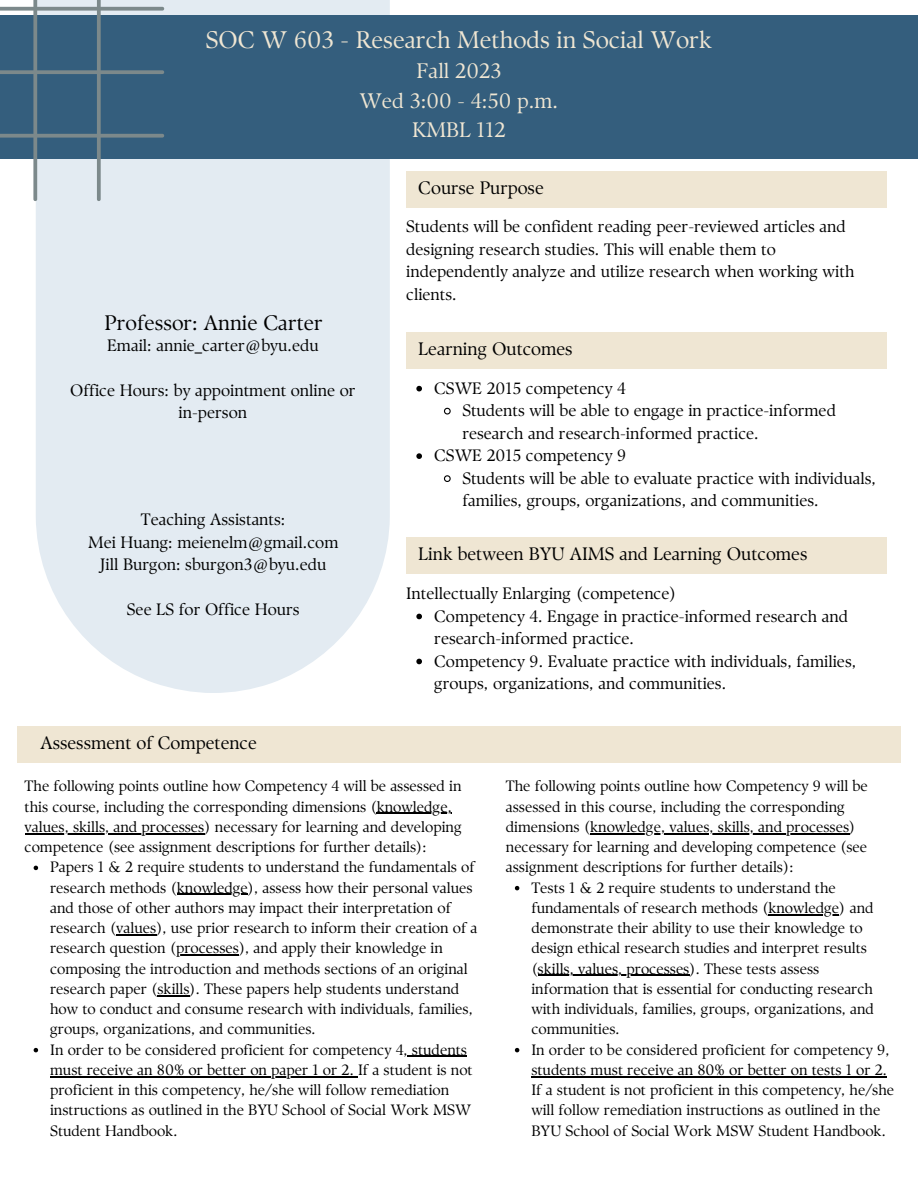
<style>
.page{position:relative;width:918px;height:1188px;background:#fff}
.page>*{position:absolute;margin:0;border:0;box-sizing:border-box;transform-origin:0 0}
.t1{font:24px "TY Serif D";color:#efe6d3}
.t2{font:21px "TY Serif D";color:#efe6d3}
.t3{font:21px "TY Serif D";color:#000}
.t4{font:18px "TY Serif D";color:#000}
.t5{font:16.5px/22.5px "TY Serif D";color:#000}
.t6{font:15px/20.2px "TY Serif D";color:#000}
.s1{font-family:"Noto Sans"}
</style>
<div class="page">
<div style="left:406px;top:171px;width:481px;height:37px;background:#efe6d3"></div>
<svg style="left:36px;top:0;width:354px;height:693px;background:#e4ecf2"></svg>
<div style="left:0;top:16px;width:918px;height:143px;background:#345e7d"></div>
<div style="left:406px;top:332px;width:481px;height:37px;background:#efe6d3"></div>
<div style="left:17px;top:726px;width:884px;height:37px;background:#efe6d3"></div>
<svg style="left:0;top:0;width:164px;height:201px"></svg>
<div style="left:406px;top:537px;width:481px;height:37px;background:#efe6d3"></div>
<svg style="left:416px;top:386px;width:6px;height:5px"></svg>
<svg style="left:443px;top:407px;width:8px;height:8px"></svg>
<svg style="left:416px;top:453px;width:6px;height:6px"></svg>
<svg style="left:443px;top:475px;width:8px;height:7px"></svg>
<svg style="left:34px;top:866px;width:4px;height:4px"></svg>
<hr style="left:177px;top:894px;width:71px;height:1px;background:#000">
<hr style="left:116px;top:934px;width:40px;height:1px;background:#000">
<hr style="left:176px;top:955px;width:63px;height:1px;background:#000">
<hr style="left:157px;top:995px;width:33px;height:1px;background:#000">
<svg style="left:34px;top:1048px;width:4px;height:4px"></svg>
<hr style="left:408px;top:1056px;width:59px;height:1px;background:#000">
<hr style="left:50px;top:1076px;width:308px;height:1px;background:#000">
<hr style="left:377px;top:813px;width:75px;height:1px;background:#000">
<hr style="left:25px;top:833px;width:179px;height:1px;background:#000">
<svg style="left:515px;top:886px;width:4px;height:4px"></svg>
<hr style="left:768px;top:914px;width:71px;height:1px;background:#000">
<hr style="left:538px;top:975px;width:151px;height:1px;background:#000">
<svg style="left:515px;top:1048px;width:4px;height:4px"></svg>
<hr style="left:531px;top:1076px;width:356px;height:1px;background:#000">
<hr style="left:590px;top:833px;width:259px;height:1px;background:#000">
<svg style="left:416px;top:614px;width:6px;height:5px"></svg>
<svg style="left:416px;top:659px;width:6px;height:5px"></svg>
<p class="t1" style="left:206px;top:25px;width:508px">SOC W 603 - Research Methods in Social Work</p>
<p class="t2" style="left:417px;top:59px;width:86px">Fall 2023</p>
<p class="t2" style="left:360px;top:88px;width:200px">Wed 3:00 - 4:50 p.m.</p>
<p class="t2" style="left:412px;top:117px;width:95px">KMBL 112</p>
<p class="t4" style="left:418px;top:177px;width:127px">Course Purpose</p>
<p class="t3" style="left:105px;top:310px;width:220px">Professor: Annie Carter</p>
<p class="t5" style="left:107px;top:334px;width:213px">Email: annie<span class="s1">_</span>carter@byu.edu</p>
<p class="t5" style="left:70px;top:379px;width:287px;text-align:center">Office Hours: by appointment online or in-person</p>
<p class="t5" style="left:141px;top:508px;width:146px">Teaching Assistants:</p>
<p class="t5" style="left:88px;top:531px;width:252px">Mei Huang: meienelm@gmail.com</p>
<p class="t5" style="left:100px;top:553px;width:228px">Jill Burgon: sburgon3@byu.edu</p>
<p class="t5" style="left:127px;top:598px;width:174px">See LS for Office Hours</p>
<p class="t4" style="left:40px;top:732px;width:218px">Assessment of Competence</p>
<p class="t5" style="left:406px;top:215px;width:450px">Students will be confident reading peer-reviewed articles and designing research studies. This will enable them to independently analyze and utilize research when working with clients.</p>
<p class="t4" style="left:418px;top:338px;width:156px">Learning Outcomes</p>
<p class="t5" style="left:434px;top:377px;width:193px">CSWE 2015 competency 4</p>
<p class="t5" style="left:462px;top:399px;width:375px">Students will be able to engage in practice-informed research and research-informed practice.</p>
<p class="t5" style="left:434px;top:444px;width:194px">CSWE 2015 competency 9</p>
<p class="t5" style="left:462px;top:467px;width:415px">Students will be able to evaluate practice with individuals, families, groups, organizations, and communities.</p>
<p class="t4" style="left:418px;top:543px;width:391px">Link between BYU AIMS and Learning Outcomes</p>
<p class="t5" style="left:406px;top:582px;width:272px">Intellectually Enlarging (competence)</p>
<p class="t5" style="left:434px;top:605px;width:415px">Competency 4. Engage in practice-informed research and research-informed practice.</p>
<p class="t5" style="left:434px;top:650px;width:424px">Competency 9. Evaluate practice with individuals, families, groups, organizations, and communities.</p>
<p class="t6" style="left:25px;top:776px;width:439px">The following points outline how Competency 4 will be assessed in this course, including the corresponding dimensions (knowledge, values, skills, and processes) necessary for learning and developing competence (see assignment descriptions for further details):</p>
<p class="t6" style="left:50px;top:857px;width:429px">Papers 1 &amp; 2 require students to understand the fundamentals of research methods (knowledge), assess how their personal values and those of other authors may impact their interpretation of research (values), use prior research to inform their creation of a research question (processes), and apply their knowledge in composing the introduction and methods sections of an original research paper (skills). These papers help students understand how to conduct and consume research with individuals, families, groups, organizations, and communities.</p>
<p class="t6" style="left:50px;top:1039px;width:424px">In order to be considered proficient for competency 4, students must receive an 80% or better on paper 1 or 2. If a student is not proficient in this competency, he/she will follow remediation instructions as outlined in the BYU School of Social Work MSW Student Handbook.</p>
<p class="t6" style="left:506px;top:776px;width:364px">The following points outline how Competency 9 will be assessed in this course, including the corresponding dimensions (knowledge, values, skills, and processes) necessary for learning and developing competence (see assignment descriptions for further details):</p>
<p class="t6" style="left:531px;top:877px;width:344px">Tests 1 &amp; 2 require students to understand the fundamentals of research methods (knowledge) and demonstrate their ability to use their knowledge to design ethical research studies and interpret results (skills, values, processes). These tests assess information that is essential for conducting research with individuals, families, groups, organizations, and communities.</p>
<p class="t6" style="left:531px;top:1039px;width:364px">In order to be considered proficient for competency 9, students must receive an 80% or better on tests 1 or 2.<br>If a student is not proficient in this competency, he/she will follow remediation instructions as outlined in the BYU School of Social Work MSW Student Handbook.</p>
</div>
